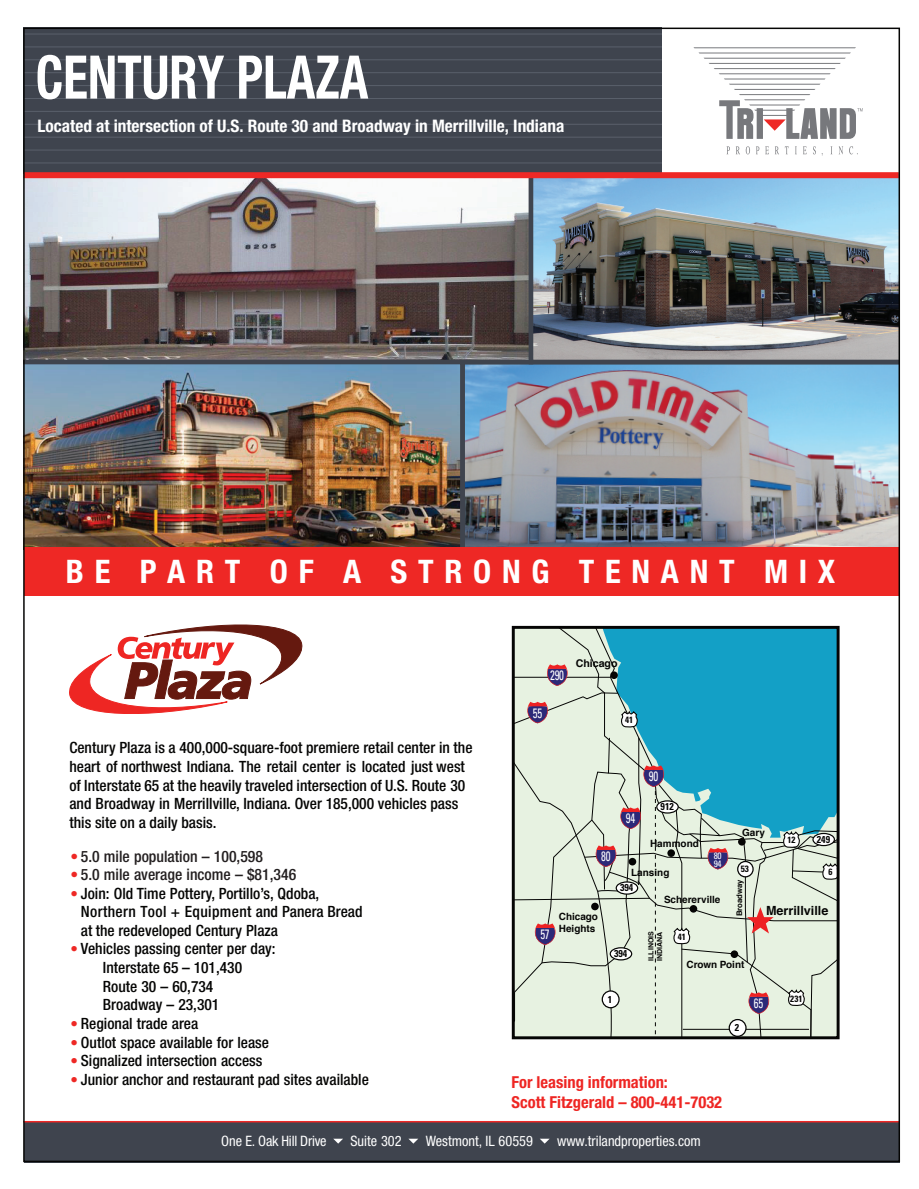
<style>
.page{position:relative;width:919px;height:1189px;background:#fff}
.page>*{position:absolute;margin:0;border:0;box-sizing:border-box;transform-origin:0 0}
.t1{font:700 condensed 60.15px "Helvetica Neue LT Pro";color:#fff;scale:.85 1}
.t2{font:700 condensed 32.4px "Helvetica Neue LT Pro";letter-spacing:.33em;color:#fff}
.t3{font:700 condensed 17.25px "Helvetica Neue LT Pro";color:#fff}
.t4{font:700 condensed 16.5px/19.8px "Helvetica Neue LT Pro";color:#ee2623}
.t5{font:500 condensed 15.75px "Helvetica Neue LT Pro";color:#231f20}
.t6{font:500 condensed 15.45px/18.6px "Helvetica Neue LT Pro";color:#050504}
.t7{font:condensed 14.25px "Helvetica Neue LT Pro";color:#fff}
.t8{font:condensed 13.65px "Univers LT Std";letter-spacing:-.025em;color:#fff;scale:.79 1}
.t9{font:700 12.6px "Helvetica";color:#050504}
.t10{font:700 10.65px "Helvetica";color:#050504}
.t11{font:700 9.9px/12px "Helvetica";color:#050504}
.t12{font:700 condensed 9.9px "Univers LT Std";color:#050504}
.t13{font:condensed 9.3px/7.6px "Univers LT Std";color:#fff}
.t14{font:700 condensed 9.15px "Univers LT Std";color:#050504}
.t15{font:700 condensed 9px "Univers LT Std";color:#050504}
.t16{font:700 7.8px "Helvetica";color:#050504}
.t17{font:700 7.05px/8.4px "Helvetica";color:#050504}
.s1{font-size:15.6px;color:#ee2825}
.s2{font-size:15px;color:#ee2825}
</style>
<div class="page">
<img style="left:26px;top:178px;width:502px;height:182px">
<img style="left:528px;top:178px;width:368px;height:182px">
<img style="left:26px;top:360px;width:434px;height:187px">
<img style="left:460px;top:360px;width:436px;height:187px">
<svg style="left:515px;top:630px;width:320px;height:405px;background:#9cc9ca"></svg>
<div style="left:610px;top:671px;width:7px;height:8px;background:#050504;border-radius:50%"></div>
<div style="left:511px;top:626px;width:328px;height:413px;border:3px solid #050504"></div>
<div style="left:24px;top:1121px;width:875px;height:41px;background:#3f444e"></div>
<svg style="left:408px;top:1138px;width:10px;height:5px"></svg>
<svg style="left:540px;top:1138px;width:9px;height:5px"></svg>
<svg style="left:333px;top:1138px;width:10px;height:5px"></svg>
<div style="left:23px;top:28px;width:874px;height:146px;background:#3f444e"></div>
<hr style="left:23px;top:1120px;width:876px;height:2px;background:#ee2825">
<hr style="left:24px;top:34px;width:873px;height:1px;background:#5a606b">
<hr style="left:24px;top:47px;width:873px;height:1px;background:#5a606b">
<hr style="left:24px;top:60px;width:873px;height:1px;background:#5a606b">
<hr style="left:24px;top:72px;width:873px;height:1px;background:#5a606b">
<hr style="left:24px;top:85px;width:873px;height:1px;background:#5a606b">
<hr style="left:24px;top:98px;width:873px;height:1px;background:#5a606b">
<hr style="left:24px;top:111px;width:873px;height:1px;background:#5a606b">
<hr style="left:24px;top:124px;width:873px;height:1px;background:#5a606b">
<hr style="left:24px;top:137px;width:873px;height:1px;background:#5a606b">
<hr style="left:24px;top:150px;width:873px;height:1px;background:#5a606b">
<hr style="left:24px;top:163px;width:873px;height:1px;background:#5a606b">
<div style="left:662px;top:28px;width:235px;height:146px;background:#fff"></div>
<div style="left:23px;top:172px;width:875px;height:6px;background:#ee2825"></div>
<div style="left:24px;top:547px;width:875px;height:49px;background:#ee2825"></div>
<svg style="left:69px;top:625px;width:233px;height:88px"></svg>
<svg style="left:693px;top:47px;width:169px;height:92px"></svg>
<svg style="left:726px;top:146px;width:127px;height:10px"></svg>
<h1 class="t1" style="left:36px;top:41px;width:392px">CENTURY PLAZA</h1>
<p class="t3" style="left:38px;top:115px;width:528px">Located at intersection of U.S. Route 30 and Broadway in Merrillville, Indiana</p>
<h2 class="t2" style="left:66px;top:552px;width:770px">BE PART OF A STRONG TENANT MIX</h2>
<p class="t6" style="left:69px;top:738px;width:404px">Century Plaza is a 400,000-square-foot premiere retail center in the heart of northwest Indiana. The retail center is located just west of Interstate 65 at the heavily traveled intersection of U.S. Route 30 and Broadway in Merrillville, Indiana. Over 185,000 vehicles pass this site on a daily basis.</p>
<p class="t5" style="left:70px;top:846px;width:194px"><span class="s1">•</span> 5.0 mile population – 100,598</p>
<p class="t5" style="left:70px;top:864px;width:227px"><span class="s1">•</span> 5.0 mile average income – $81,346</p>
<p class="t6" style="left:81px;top:883px;width:283px;text-indent:-11px"><span class="s2">•</span> Join: Old Time Pottery, Portillo’s, Qdoba,<br>Northern Tool + Equipment and Panera Bread at the redeveloped Century Plaza</p>
<p class="t6" style="left:103px;top:939px;width:174px;text-indent:-32px"><span class="s2">•</span> Vehicles passing center per day:<br>Interstate 65 – 101,430<br>Route 30 – 60,734<br>Broadway – 23,301</p>
<p class="t6" style="left:70px;top:1013px;width:129px"><span class="s2">•</span> Regional trade area</p>
<p class="t6" style="left:70px;top:1032px;width:200px"><span class="s2">•</span> Outlot space available for lease</p>
<p class="t6" style="left:70px;top:1051px;width:193px"><span class="s2">•</span> Signalized intersection access</p>
<p class="t6" style="left:70px;top:1069px;width:300px"><span class="s2">•</span> Junior anchor and restaurant pad sites available</p>
<p class="t8" style="left:550px;top:666px;width:19px">290</p>
<p class="t8" style="left:532px;top:704px;width:13px">55</p>
<p class="t10" style="left:575px;top:654px;width:43px">Chicago</p>
<p class="t15" style="left:625px;top:714px;width:10px">41</p>
<p class="t8" style="left:625px;top:809px;width:13px">94</p>
<p class="t8" style="left:648px;top:767px;width:13px">90</p>
<p class="t12" style="left:660px;top:800px;width:15px">912</p>
<p class="t11" style="left:650px;top:837px;width:50px">Hammond</p>
<p class="t11" style="left:742px;top:826px;width:24px">Gary</p>
<p class="t15" style="left:787px;top:834px;width:10px">12</p>
<p class="t12" style="left:816px;top:833px;width:15px">249</p>
<p class="t8" style="left:540px;top:925px;width:13px">57</p>
<p class="t8" style="left:601px;top:847px;width:13px">80</p>
<p class="t13" style="left:713px;top:852px;width:9px">80<br>94</p>
<p class="t14" style="left:740px;top:863px;width:10px">53</p>
<p class="t11" style="left:631px;top:866px;width:40px">Lansing</p>
<p class="t16" style="left:732px;top:916px;width:38px;rotate:-90deg">Broadway</p>
<p class="t12" style="left:620px;top:881px;width:15px">394</p>
<p class="t11" style="left:664px;top:893px;width:58px">Schererville</p>
<p class="t11" style="left:558px;top:910px;width:41px">Chicago<br>Heights</p>
<p class="t17" style="left:647px;top:960px;width:31px;rotate:-90deg">ILLINOIS<br>INDIANA</p>
<p class="t15" style="left:677px;top:931px;width:10px">41</p>
<p class="t12" style="left:614px;top:947px;width:15px">394</p>
<p class="t11" style="left:686px;top:959px;width:59px">Crown Point</p>
<p class="t15" style="left:828px;top:866px;width:6px">6</p>
<p class="t9" style="left:765px;top:900px;width:64px">Merrillville</p>
<p class="t12" style="left:607px;top:993px;width:6px">1</p>
<p class="t15" style="left:790px;top:992px;width:14px">231</p>
<p class="t8" style="left:753px;top:994px;width:13px">65</p>
<p class="t12" style="left:734px;top:1021px;width:6px">2</p>
<p class="t4" style="left:511px;top:1071px;width:212px">For leasing information:<br>Scott Fitzgerald – 800-441-7032</p>
<p class="t7" style="left:221px;top:1132px;width:107px">One E. Oak Hill Drive</p>
<p class="t7" style="left:350px;top:1132px;width:53px">Suite 302</p>
<p class="t7" style="left:425px;top:1132px;width:109px">Westmont, IL 60559</p>
<p class="t7" style="left:557px;top:1132px;width:145px">www.trilandproperties.com</p>
</div>
